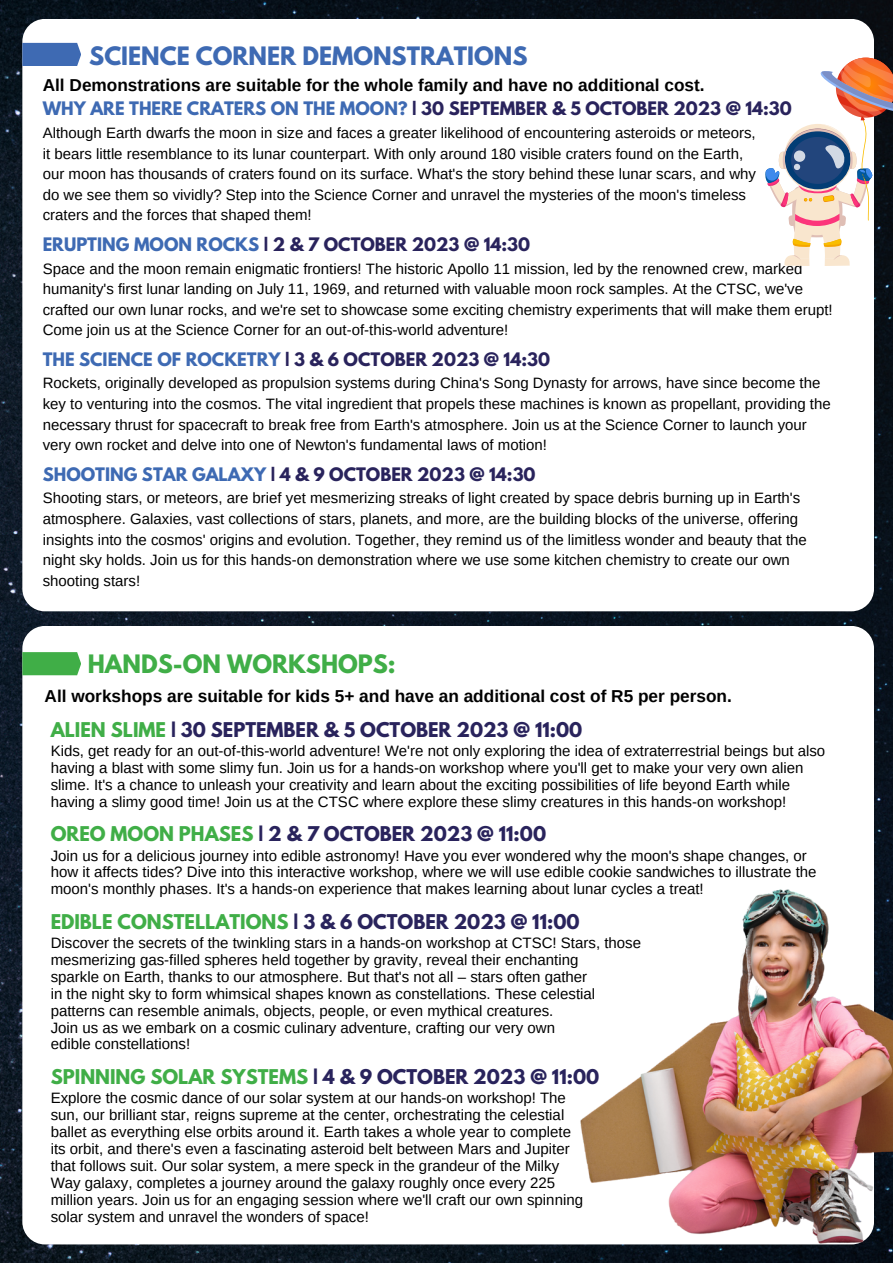
<style>
.page{position:relative;width:893px;height:1264px;background:#fff}
.page>*{position:absolute;margin:0;border:0;box-sizing:border-box;transform-origin:0 0}
.t1{font:700 22.5px "League Spartan";color:#3e6ab3}
.t2{font:700 22.5px "League Spartan";color:#40ae47}
.t3{font:700 18px "League Spartan";color:#29235c}
.t4{font:700 17.25px "Arimo";color:#000}
.t5{font:700 16.5px "League Spartan";color:#29235c}
.t6{font:15px/20.5px "Arimo";color:#000}
.s1{color:#3e6ab3}
.s2{color:#40ae47}
</style>
<div class="page">
<img style="left:0;top:0;width:892px;height:1261px">
<div style="left:22px;top:19px;width:851px;height:592px;background:#fff;border-radius:23px"></div>
<div style="left:22px;top:626px;width:851px;height:618px;background:#fff;border-radius:23px"></div>
<svg style="left:22px;top:43px;width:59px;height:23px"></svg>
<svg style="left:765px;top:58px;width:127px;height:210px"></svg>
<svg style="left:22px;top:652px;width:59px;height:23px"></svg>
<img style="left:570px;top:877px;width:322px;height:374px">
<p class="t1" style="left:89px;top:44px;width:440px">SCIENCE CORNER DEMONSTRATIONS</p>
<p class="t4" style="left:43px;top:75px;width:663px">All Demonstrations are suitable for the whole family and have no additional cost.</p>
<p class="t5" style="left:43px;top:101px;width:750px"><span class="s1">WHY ARE THERE CRATERS ON THE MOON?</span> | 30 SEPTEMBER &amp; 5 OCTOBER 2023 @ 14:30</p>
<p class="t6" style="left:43px;top:122px;width:714px">Although Earth dwarfs the moon in size and faces a greater likelihood of encountering asteroids or meteors,</p>
<p class="t6" style="left:43px;top:143px;width:702px">it bears little resemblance to its lunar counterpart. With only around 180 visible craters found on the Earth,</p>
<p class="t6" style="left:43px;top:164px;width:714px">our moon has thousands of craters found on its surface. What's the story behind these lunar scars, and why</p>
<p class="t6" style="left:43px;top:184px;width:704px">do we see them so vividly? Step into the Science Corner and unravel the mysteries of the moon's timeless</p>
<p class="t6" style="left:43px;top:205px;width:270px">craters and the forces that shaped them!</p>
<p class="t5" style="left:43px;top:236px;width:489px"><span class="s1">ERUPTING MOON ROCKS</span> | 2 &amp; 7 OCTOBER 2023 @ 14:30</p>
<p class="t6" style="left:43px;top:258px;width:791px">Space and the moon remain enigmatic frontiers! The historic Apollo 11 mission, led by the renowned crew, marked humanity's first lunar landing on July 11, 1969, and returned with valuable moon rock samples. At the CTSC, we've crafted our own lunar rocks, and we're set to showcase some exciting chemistry experiments that will make them erupt!<br>Come join us at the Science Corner for an out-of-this-world adventure!</p>
<p class="t5" style="left:43px;top:351px;width:509px"><span class="s1">THE SCIENCE OF ROCKETRY</span> | 3 &amp; 6 OCTOBER 2023 @ 14:30</p>
<p class="t6" style="left:43px;top:373px;width:789px">Rockets, originally developed as propulsion systems during China's Song Dynasty for arrows, have since become the key to venturing into the cosmos. The vital ingredient that propels these machines is known as propellant, providing the necessary thrust for spacecraft to break free from Earth's atmosphere. Join us at the Science Corner to launch your very own rocket and delve into one of Newton's fundamental laws of motion!</p>
<p class="t5" style="left:43px;top:466px;width:494px"><span class="s1">SHOOTING STAR GALAXY</span> | 4 &amp; 9 OCTOBER 2023 @ 14:30</p>
<p class="t6" style="left:43px;top:488px;width:765px">Shooting stars, or meteors, are brief yet mesmerizing streaks of light created by space debris burning up in Earth's atmosphere. Galaxies, vast collections of stars, planets, and more, are the building blocks of the universe, offering insights into the cosmos' origins and evolution. Together, they remind us of the limitless wonder and beauty that the night sky holds. Join us for this hands-on demonstration where we use some kitchen chemistry to create our own shooting stars!</p>
<p class="t2" style="left:88px;top:652px;width:309px">HANDS-ON WORKSHOPS:</p>
<p class="t4" style="left:45px;top:686px;width:688px">All workshops are suitable for kids 5+ and have an additional cost of R5 per person.</p>
<p class="t3" style="left:51px;top:720px;width:533px"><span class="s2">ALIEN SLIME</span> | 30 SEPTEMBER &amp; 5 OCTOBER 2023 @ 11:00</p>
<p class="t6" style="left:51px;top:742px;width:776px;line-height:16.8px">Kids, get ready for an out-of-this-world adventure! We're not only exploring the idea of extraterrestrial beings but also having a blast with some slimy fun. Join us for a hands-on workshop where you'll get to make your very own alien slime. It's a chance to unleash your creativity and learn about the exciting possibilities of life beyond Earth while having a slimy good time! Join us at the CTSC where explore these slimy creatures in this hands-on workshop!</p>
<p class="t3" style="left:51px;top:825px;width:497px"><span class="s2">OREO MOON PHASES</span> | 2 &amp; 7 OCTOBER 2023 @ 11:00</p>
<p class="t6" style="left:51px;top:846px;width:767px;line-height:16.8px">Join us for a delicious journey into edible astronomy! Have you ever wondered why the moon's shape changes, or how it affects tides? Dive into this interactive workshop, where we will use edible cookie sandwiches to illustrate the moon's monthly phases. It's a hands-on experience that makes learning about lunar cycles a treat!</p>
<p class="t3" style="left:51px;top:912px;width:530px"><span class="s2">EDIBLE CONSTELLATIONS</span> | 3 &amp; 6 OCTOBER 2023 @ 11:00</p>
<p class="t6" style="left:51px;top:932px;width:592px">Discover the secrets of the twinkling stars in a hands-on workshop at CTSC! Stars, those</p>
<p class="t6" style="left:51px;top:949px;width:529px">mesmerizing gas-filled spheres held together by gravity, reveal their enchanting</p>
<p class="t6" style="left:51px;top:966px;width:538px">sparkle on Earth, thanks to our atmosphere. But that's not all – stars often gather</p>
<p class="t6" style="left:51px;top:983px;width:546px">in the night sky to form whimsical shapes known as constellations. These celestial</p>
<p class="t6" style="left:51px;top:1000px;width:504px">patterns can resemble animals, objects, people, or even mythical creatures.</p>
<p class="t6" style="left:51px;top:1017px;width:506px">Join us as we embark on a cosmic culinary adventure, crafting our very own</p>
<p class="t6" style="left:51px;top:1033px;width:141px">edible constellations!</p>
<p class="t3" style="left:51px;top:1068px;width:550px"><span class="s2">SPINNING SOLAR SYSTEMS</span> | 4 &amp; 9 OCTOBER 2023 @ 11:00</p>
<p class="t6" style="left:51px;top:1087px;width:516px">Explore the cosmic dance of our solar system at our hands-on workshop! The</p>
<p class="t6" style="left:51px;top:1104px;width:515px">sun, our brilliant star, reigns supreme at the center, orchestrating the celestial</p>
<p class="t6" style="left:51px;top:1121px;width:522px">ballet as everything else orbits around it. Earth takes a whole year to complete</p>
<p class="t6" style="left:51px;top:1138px;width:520px">its orbit, and there's even a fascinating asteroid belt between Mars and Jupiter</p>
<p class="t6" style="left:51px;top:1155px;width:510px">that follows suit. Our solar system, a mere speck in the grandeur of the Milky</p>
<p class="t6" style="left:51px;top:1172px;width:506px">Way galaxy, completes a journey around the galaxy roughly once every 225</p>
<p class="t6" style="left:51px;top:1189px;width:534px">million years. Join us for an engaging session where we'll craft our own spinning</p>
<p class="t6" style="left:51px;top:1205px;width:320px">solar system and unravel the wonders of space!</p>
</div>
